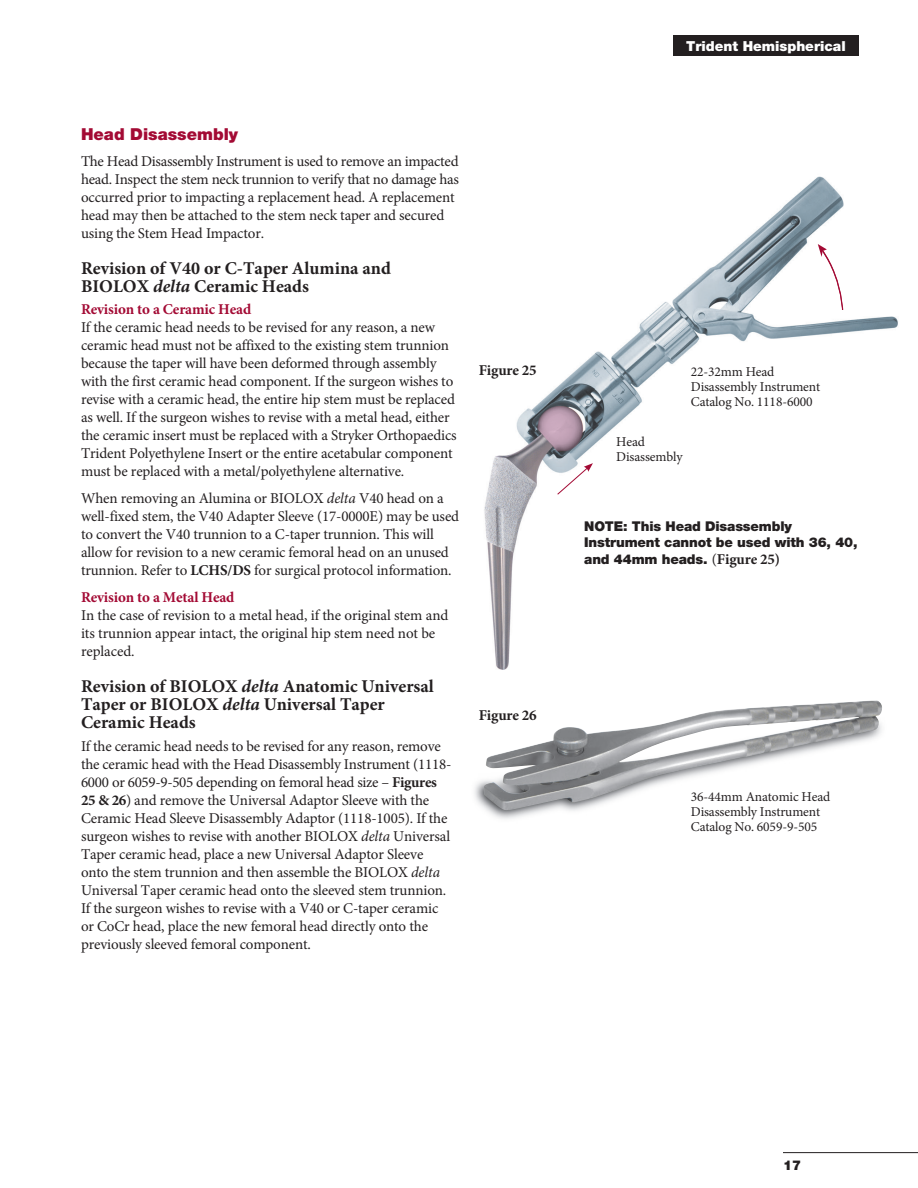
<style>
.page{position:relative;width:918px;height:1188px;background:#fff}
.page>*{position:absolute;margin:0;border:0;box-sizing:border-box;transform-origin:0 0}
.t1{font:700 18px/18px "Minion Pro";color:#231f20}
.t2{font:900 16.5px "Helvetica Neue LT Pro";color:#a30a34}
.t3{font:15px/18px "Minion Pro";letter-spacing:-.01em;color:#231f20}
.t4{font:700 15px "Minion Pro";letter-spacing:-.01em;color:#a30a34}
.t5{font:700 15px "Minion Pro";letter-spacing:-.01em;color:#231f20}
.t6{font:900 13.8px "Helvetica Neue LT Pro";color:#fff}
.t7{font:13.5px/15px "Minion Pro";letter-spacing:-.01em;color:#231f20}
.t8{font:900 13.5px/16.5px "Helvetica Neue LT Pro";letter-spacing:-.01em;color:#231f20}
.s1{font-style:italic}
.s2{font-weight:700}
.s3{font-family:"Minion Pro";font-weight:400;font-size:15px}
.s4{font-family:"Minion Pro";font-weight:700;font-size:15px}
</style>
<div class="page">
<hr style="left:783px;top:1152px;width:135px;height:1px;background:#231f20">
<img style="left:484px;top:176px;width:414px;height:494px">
<svg style="left:557px;top:463px;width:36px;height:32px"></svg>
<svg style="left:818px;top:244px;width:30px;height:66px"></svg>
<div style="left:673px;top:36px;width:186px;height:20px;background:#231f20"></div>
<img style="left:474px;top:780px;width:71px;height:39px">
<img style="left:484px;top:700px;width:398px;height:111px">
<p class="t2" style="left:81px;top:124px;width:159px">Head Disassembly</p>
<p class="t3" style="left:81px;top:152px;width:379px">The Head Disassembly Instrument is used to remove an impacted head. Inspect the stem neck trunnion to verify that no damage has occurred prior to impacting a replacement head. A replacement head may then be attached to the stem neck taper and secured using the Stem Head Impactor.</p>
<p class="t1" style="left:81px;top:259px;width:312px">Revision of V40 or C-Taper Alumina and<br>BIOLOX <span class="s1">delta</span> Ceramic Heads</p>
<p class="t4" style="left:81px;top:299px;width:172px">Revision to a Ceramic Head</p>
<p class="t3" style="left:81px;top:318px;width:377px">If the ceramic head needs to be revised for any reason, a new ceramic head must not be affixed to the existing stem trunnion because the taper will have been deformed through assembly with the first ceramic head component. If the surgeon wishes to revise with a ceramic head, the entire hip stem must be replaced as well. If the surgeon wishes to revise with a metal head, either the ceramic insert must be replaced with a Stryker Orthopaedics Trident Polyethylene Insert or the entire acetabular component must be replaced with a metal/polyethylene alternative.</p>
<p class="t3" style="left:81px;top:489px;width:380px">When removing an Alumina or BIOLOX <span class="s1">delta</span> V40 head on a well-fixed stem, the V40 Adapter Sleeve (17-0000E) may be used to convert the V40 trunnion to a C-taper trunnion. This will allow for revision to a new ceramic femoral head on an unused trunnion. Refer to <span class="s2">LCHS/DS</span> for surgical protocol information.</p>
<p class="t4" style="left:81px;top:587px;width:155px">Revision to a Metal Head</p>
<p class="t3" style="left:81px;top:606px;width:369px">In the case of revision to a metal head, if the original stem and its trunnion appear intact, the original hip stem need not be replaced.</p>
<p class="t1" style="left:81px;top:677px;width:354px">Revision of BIOLOX <span class="s1">delta</span> Anatomic Universal<br>Taper or BIOLOX <span class="s1">delta</span> Universal Taper<br>Ceramic Heads</p>
<p class="t3" style="left:81px;top:737px;width:372px">If the ceramic head needs to be revised for any reason, remove the ceramic head with the Head Disassembly Instrument (1118- 6000 or 6059-9-505 depending on femoral head size – <span class="s2">Figures 25 &amp; 26</span>) and remove the Universal Adaptor Sleeve with the Ceramic Head Sleeve Disassembly Adaptor (1118-1005). If the surgeon wishes to revise with another BIOLOX <span class="s1">delta</span> Universal Taper ceramic head, place a new Universal Adaptor Sleeve onto the stem trunnion and then assemble the BIOLOX <span class="s1">delta </span>Universal Taper ceramic head onto the sleeved stem trunnion.<br>If the surgeon wishes to revise with a V40 or C-taper ceramic or CoCr head, place the new femoral head directly onto the previously sleeved femoral component.</p>
<p class="t5" style="left:479px;top:360px;width:60px">Figure 25</p>
<p class="t5" style="left:479px;top:704px;width:60px">Figure 26</p>
<p class="t6" style="left:686px;top:38px;width:161px">Trident Hemispherical</p>
<p class="t7" style="left:691px;top:364px;width:131px">22-32mm Head<br>Disassembly Instrument<br>Catalog No. 1118-6000</p>
<p class="t7" style="left:616px;top:434px;width:68px">Head<br>Disassembly</p>
<p class="t8" style="left:584px;top:518px;width:275px">NOTE: This Head Disassembly<br>Instrument cannot be used with 36, 40, and 44mm heads. <span class="s3">(</span><span class="s4">Figure 25)</span></p>
<p class="t7" style="left:691px;top:789px;width:141px">36-44mm Anatomic Head<br>Disassembly Instrument<br>Catalog No. 6059-9-505</p>
<p class="t8" style="left:783px;top:1157px;width:20px">17</p>
</div>
